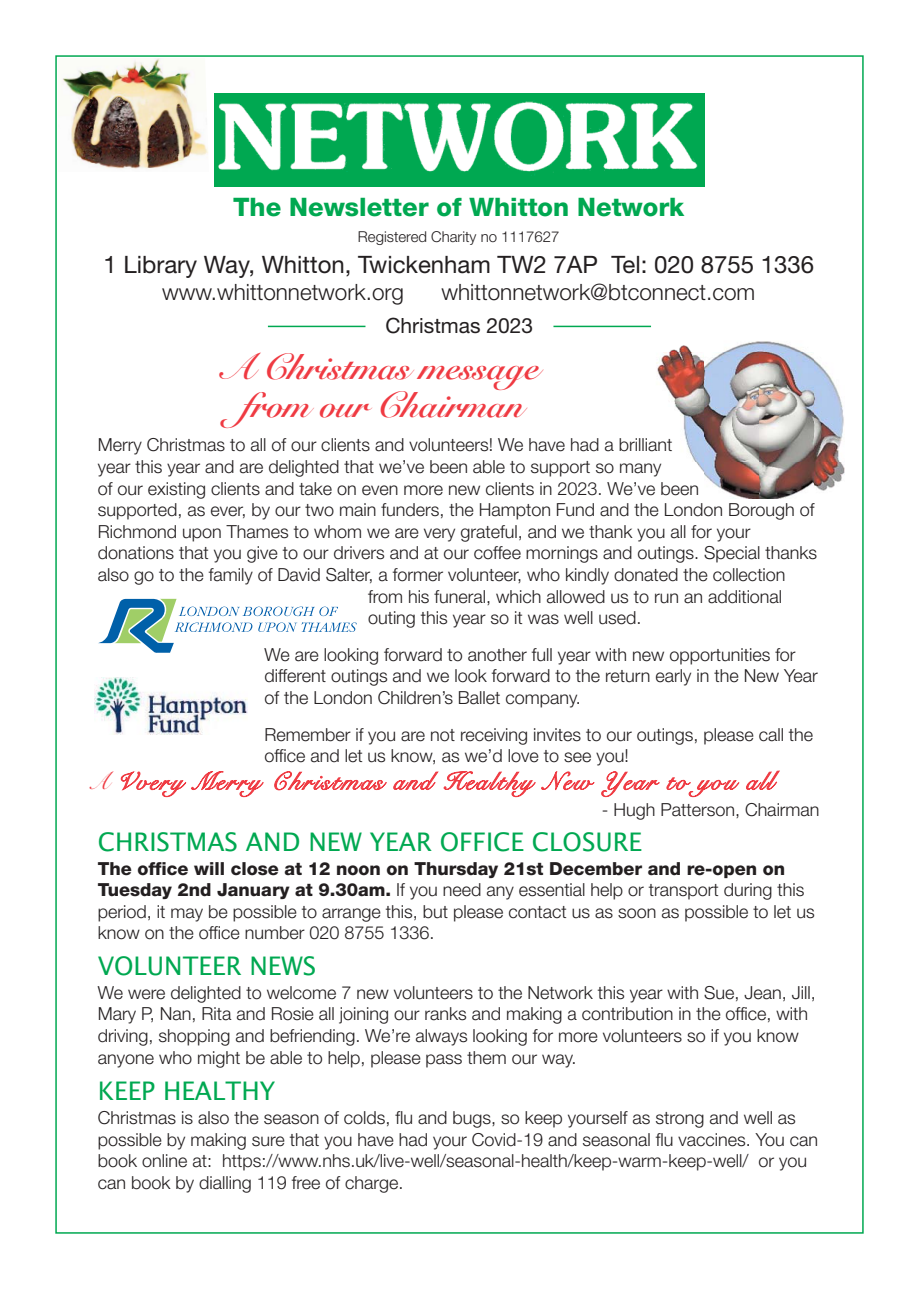
<style>
.page{position:relative;width:919px;height:1289px;background:#fff}
.page>*{position:absolute;margin:0;border:0;box-sizing:border-box;transform-origin:0 0}
.t1{font:700 36px/37.5px "Snell Roundhand";color:#ef3a42;text-align:center}
.t2{font:25.5px "Lucida Grande";color:#00a851}
.t3{font:25.5px "Snell BT";letter-spacing:.085em;color:#ef3a42}
.t4{font:800 25.5px "Helvetica Neue";color:#00a851}
.t5{font:24px "Helvetica Neue";color:#231f20}
.t6{font:300 22.5px "Helvetica Neue";color:#231f20}
.t7{font:21px "Helvetica Neue";color:#231f20}
.t8{font:300 18px/21.6px "Helvetica Neue";color:#231f20}
.t9{font:300 15px "Helvetica Neue";color:#231f20}
.s1{font-size:27px}
.s2{font-weight:800}
</style>
<div class="page">
<img style="left:656px;top:341px;width:188px;height:158px">
<img style="left:94px;top:677px;width:153px;height:57px">
<svg style="left:98px;top:599px;width:258px;height:53px"></svg>
<img style="left:215px;top:94px;width:489px;height:92px">
<hr style="left:553px;top:326px;width:98px;height:1px;background:#00a851">
<hr style="left:268px;top:326px;width:97px;height:1px;background:#00a851">
<img style="left:62px;top:58px;width:146px;height:111px">
<p class="t4" style="left:233px;top:198px;width:453px">The Newsletter of Whitton Network</p>
<p class="t9" style="left:358px;top:231px;width:203px">Registered Charity no 1117627</p>
<p class="t5" style="left:104px;top:256px;width:712px">1 Library Way, Whitton, Twickenham TW2 7AP Tel: 020 8755 1336</p>
<p class="t6" style="left:162px;top:284px;width:243px">www.whittonnetwork.org</p>
<p class="t6" style="left:441px;top:284px;width:315px">whittonnetwork@btconnect.com</p>
<p class="t7" style="left:385px;top:318px;width:149px">Christmas 2023</p>
<p class="t1" style="left:223px;top:348px;width:317px">A Christmas message from our Chairman</p>
<p class="t8" style="left:98px;top:436px;width:576px">Merry Christmas to all of our clients and volunteers! We have had a brilliant</p>
<p class="t8" style="left:98px;top:457px;width:565px">year this year and are delighted that we’ve been able to support so many</p>
<p class="t8" style="left:98px;top:479px;width:602px">of our existing clients and take on even more new clients in 2023. We’ve been</p>
<p class="t8" style="left:98px;top:500px;width:718px">supported, as ever, by our two main funders, the Hampton Fund and the London Borough of</p>
<p class="t8" style="left:98px;top:522px;width:654px">Richmond upon Thames to whom we are very grateful, and we thank you all for your</p>
<p class="t8" style="left:98px;top:544px;width:720px">donations that you give to our drivers and at our coffee mornings and outings. Special thanks</p>
<p class="t8" style="left:98px;top:565px;width:689px">also go to the family of David Salter, a former volunteer, who kindly donated the collection</p>
<p class="t8" style="left:368px;top:587px;width:416px">from his funeral, which allowed us to run an additional</p>
<p class="t8" style="left:368px;top:608px;width:275px">outing this year so it was well used.</p>
<p class="t8" style="left:264px;top:645px;width:554px">We are looking forward to another full year with new opportunities for different outings and we look forward to the return early in the New Year of the London Children’s Ballet company.</p>
<p class="t8" style="left:264px;top:725px;width:550px">Remember if you are not receiving invites to our outings, please call the office and let us know, as we’d love to see you!</p>
<p class="t3" style="left:98px;top:772px;width:684px">A VveryMerryChristmas and HealthyNew Year to you al<span class="s1">l</span></p>
<p class="t8" style="left:601px;top:800px;width:219px">- Hugh Patterson, Chairman</p>
<p class="t2" style="left:98px;top:827px;width:546px">CHRISTMAS AND NEW YEAR OFFICE CLOSURE</p>
<p class="t8" style="left:98px;top:859px;width:718px"><span class="s2">The office will close at 12 noon on Thursday 21st December and re-open on Tuesday 2nd January at 9.30am.</span> If you need any essential help or transport during this period, it may be possible to arrange this, but please contact us as soon as possible to let us know on the office number 020 8755 1336.</p>
<p class="t2" style="left:98px;top:951px;width:220px">VOLUNTEER NEWS</p>
<p class="t8" style="left:98px;top:983px;width:719px">We were delighted to welcome 7 new volunteers to the Network this year with Sue, Jean, Jill, Mary P, Nan, Rita and Rosie all joining our ranks and making a contribution in the office, with driving, shopping and befriending. We’re always looking for more volunteers so if you know anyone who might be able to help, please pass them our way.</p>
<p class="t2" style="left:98px;top:1076px;width:179px">KEEP HEALTHY</p>
<p class="t8" style="left:98px;top:1108px;width:721px">Christmas is also the season of colds, flu and bugs, so keep yourself as strong and well as possible by making sure that you have had your Covid-19 and seasonal flu vaccines. You can book online at: https://www.nhs.uk/live-well/seasonal-health/keep-warm-keep-well/ or you can book by dialling 119 free of charge.</p>
</div>
